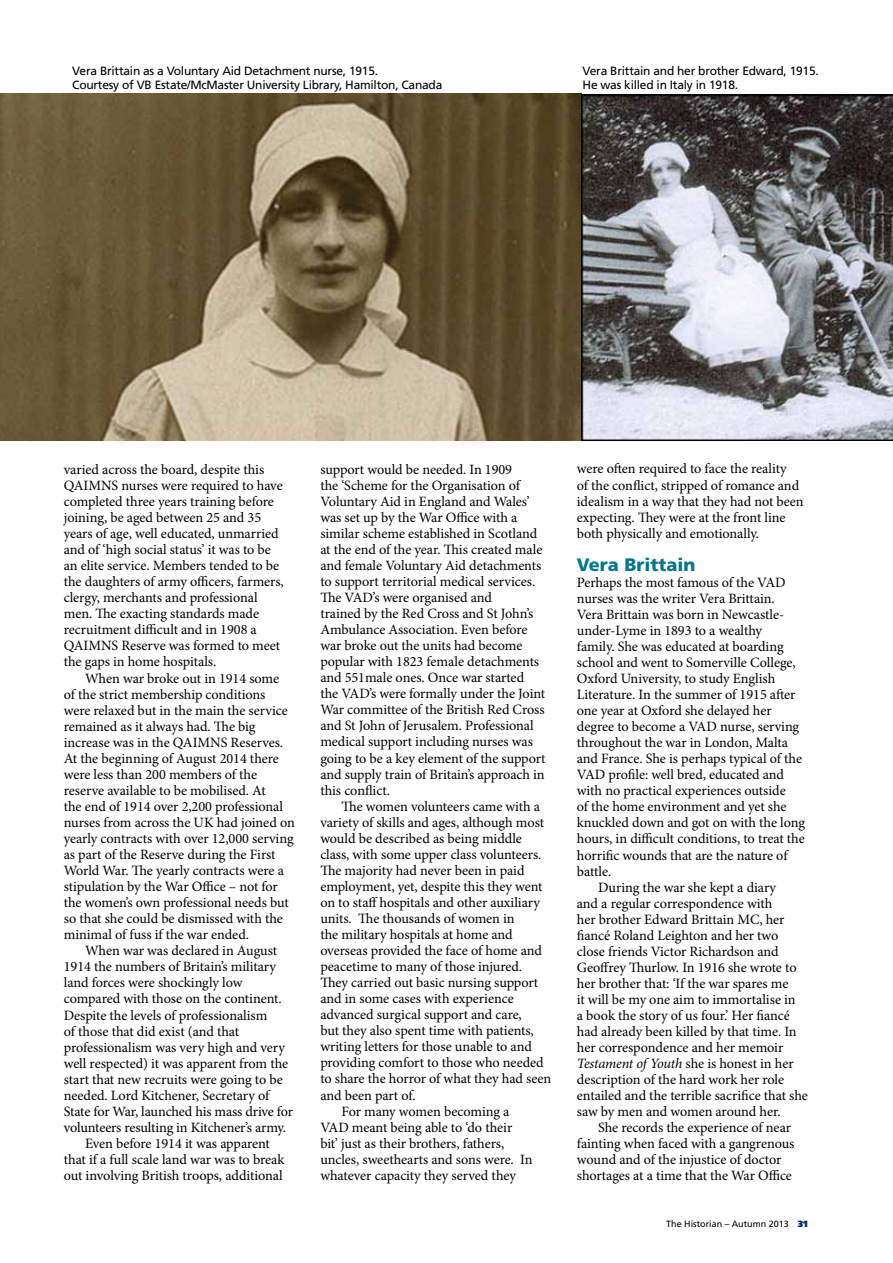
<style>
.page{position:relative;width:893px;height:1263px;background:#fff}
.page>*{position:absolute;margin:0;border:0;box-sizing:border-box;transform-origin:0 0}
.t1{font:900 18px "Frutiger LT Std";color:#00788a}
.t2{font:14.25px/16px "Minion Pro";letter-spacing:-.005em;color:#000}
.t3{font:italic 14.25px "Minion Pro";letter-spacing:-.015em;color:#000}
.t4{font:12px/14.4px "Frutiger LT Std";letter-spacing:-.02em;color:#000}
.t5{font:9px "Frutiger LT Std";color:#000}
.s1{font-style:normal}
.s2{font-weight:900;color:#002b5c}
</style>
<div class="page">
<img style="left:0;top:94px;width:893px;height:347px">
<p class="t4" style="left:72px;top:63px;width:372px">Vera Brittain as a Voluntary Aid Detachment nurse, 1915.<br>Courtesy of VB Estate/McMaster University Library, Hamilton, Canada</p>
<p class="t4" style="left:583px;top:63px;width:238px">Vera Brittain and her brother Edward, 1915.<br>He was killed in Italy in 1918.</p>
<p class="t2" style="left:64px;top:461px;width:222px">varied across the board, despite this QAIMNS nurses were required to have completed three years training before joining, be aged between 25 and 35 years of age, well educated, unmarried and of ‘high social status’ it was to be an elite service. Members tended to be the daughters of army officers, farmers, clergy, merchants and professional men. The exacting standards made recruitment difficult and in 1908 a QAIMNS Reserve was formed to meet the gaps in home hospitals.</p>
<p class="t2" style="left:64px;top:670px;width:233px;text-indent:21px">When war broke out in 1914 some<br>of the strict membership conditions were relaxed but in the main the service remained as it always had. The big increase was in the QAIMNS Reserves.<br>At the beginning of August 2014 there were less than 200 members of the reserve available to be mobilised. At<br>the end of 1914 over 2,200 professional nurses from across the UK had joined on yearly contracts with over 12,000 serving as part of the Reserve during the First World War. The yearly contracts were a stipulation by the War Office – not for the women’s own professional needs but so that she could be dismissed with the minimal of fuss if the war ended.</p>
<p class="t2" style="left:85px;top:943px;width:194px">When war was declared in August</p>
<p class="t2" style="left:64px;top:959px;width:214px">1914 the numbers of Britain’s military</p>
<p class="t2" style="left:64px;top:975px;width:180px">land forces were shockingly low</p>
<p class="t2" style="left:64px;top:991px;width:219px">compared with those on the continent.</p>
<p class="t2" style="left:64px;top:1007px;width:205px">Despite the levels of professionalism</p>
<p class="t2" style="left:64px;top:1023px;width:177px">of those that did exist (and that</p>
<p class="t2" style="left:64px;top:1039px;width:223px">professionalism was very high and very</p>
<p class="t2" style="left:64px;top:1055px;width:226px">well respected) it was apparent from the</p>
<p class="t2" style="left:64px;top:1071px;width:221px">start that new recruits were going to be</p>
<p class="t2" style="left:64px;top:1087px;width:207px">needed. Lord Kitchener, Secretary of</p>
<p class="t2" style="left:64px;top:1103px;width:231px">State for War, launched his mass drive for</p>
<p class="t2" style="left:64px;top:1119px;width:224px">volunteers resulting in Kitchener’s army.</p>
<p class="t2" style="left:85px;top:1135px;width:186px">Even before 1914 it was apparent</p>
<p class="t2" style="left:64px;top:1151px;width:222px">that if a full scale land war was to break</p>
<p class="t2" style="left:64px;top:1167px;width:221px">out involving British troops, additional</p>
<p class="t2" style="left:320px;top:461px;width:227px">support would be needed. In 1909<br>the ‘Scheme for the Organisation of Voluntary Aid in England and Wales’ was set up by the War Office with a similar scheme established in Scotland at the end of the year. This created male and female Voluntary Aid detachments to support territorial medical services.<br>The VAD’s were organised and<br>trained by the Red Cross and St John’s Ambulance Association. Even before war broke out the units had become popular with 1823 female detachments and 551male ones. Once war started the VAD’s were formally under the Joint War committee of the British Red Cross and St John of Jerusalem. Professional medical support including nurses was going to be a key element of the support and supply train of Britain’s approach in this conflict.</p>
<p class="t2" style="left:342px;top:798px;width:200px">The women volunteers came with a</p>
<p class="t2" style="left:320px;top:814px;width:225px">variety of skills and ages, although most</p>
<p class="t2" style="left:320px;top:830px;width:203px">would be described as being middle</p>
<p class="t2" style="left:320px;top:846px;width:223px">class, with some upper class volunteers.</p>
<p class="t2" style="left:320px;top:862px;width:206px">The majority had never been in paid</p>
<p class="t2" style="left:320px;top:878px;width:224px">employment, yet, despite this they went</p>
<p class="t2" style="left:320px;top:894px;width:221px">on to staff hospitals and other auxiliary</p>
<p class="t2" style="left:320px;top:910px;width:196px">units. The thousands of women in</p>
<p class="t2" style="left:320px;top:926px;width:194px">the military hospitals at home and</p>
<p class="t2" style="left:320px;top:942px;width:223px">overseas provided the face of home and</p>
<p class="t2" style="left:320px;top:959px;width:203px">peacetime to many of those injured.</p>
<p class="t2" style="left:320px;top:975px;width:219px">They carried out basic nursing support</p>
<p class="t2" style="left:320px;top:991px;width:195px">and in some cases with experience</p>
<p class="t2" style="left:320px;top:1007px;width:203px">advanced surgical support and care,</p>
<p class="t2" style="left:320px;top:1023px;width:215px">but they also spent time with patients,</p>
<p class="t2" style="left:320px;top:1039px;width:213px">writing letters for those unable to and</p>
<p class="t2" style="left:320px;top:1055px;width:225px">providing comfort to those who needed</p>
<p class="t2" style="left:320px;top:1071px;width:233px">to share the horror of what they had seen</p>
<p class="t2" style="left:320px;top:1087px;width:97px">and been part of.</p>
<p class="t2" style="left:342px;top:1103px;width:169px">For many women becoming a</p>
<p class="t2" style="left:320px;top:1119px;width:193px">VAD meant being able to ‘do their</p>
<p class="t2" style="left:320px;top:1135px;width:186px">bit’ just as their brothers, fathers,</p>
<p class="t2" style="left:320px;top:1151px;width:214px">uncles, sweethearts and sons were. In</p>
<p class="t2" style="left:320px;top:1167px;width:197px">whatever capacity they served they</p>
<p class="t2" style="left:577px;top:461px;width:228px">were often required to face the reality<br>of the conflict, stripped of romance and idealism in a way that they had not been expecting. They were at the front line both physically and emotionally.</p>
<p class="t1" style="left:577px;top:553px;width:120px">Vera Brittain</p>
<p class="t2" style="left:577px;top:574px;width:210px">Perhaps the most famous of the VAD</p>
<p class="t2" style="left:577px;top:590px;width:199px">nurses was the writer Vera Brittain.</p>
<p class="t2" style="left:577px;top:606px;width:209px">Vera Brittain was born in Newcastle-</p>
<p class="t2" style="left:577px;top:622px;width:187px">under-Lyme in 1893 to a wealthy</p>
<p class="t2" style="left:577px;top:638px;width:208px">family. She was educated at boarding</p>
<p class="t2" style="left:577px;top:654px;width:220px">school and went to Somerville College,</p>
<p class="t2" style="left:577px;top:670px;width:200px">Oxford University, to study English</p>
<p class="t2" style="left:577px;top:686px;width:220px">Literature. In the summer of 1915 after</p>
<p class="t2" style="left:577px;top:702px;width:196px">one year at Oxford she delayed her</p>
<p class="t2" style="left:577px;top:719px;width:224px">degree to become a VAD nurse, serving</p>
<p class="t2" style="left:577px;top:735px;width:213px">throughout the war in London, Malta</p>
<p class="t2" style="left:577px;top:751px;width:227px">and France. She is perhaps typical of the</p>
<p class="t2" style="left:577px;top:767px;width:209px">VAD profile: well bred, educated and</p>
<p class="t2" style="left:577px;top:783px;width:210px">with no practical experiences outside</p>
<p class="t2" style="left:577px;top:799px;width:211px">of the home environment and yet she</p>
<p class="t2" style="left:577px;top:815px;width:230px">knuckled down and got on with the long</p>
<p class="t2" style="left:577px;top:831px;width:229px">hours, in difficult conditions, to treat the</p>
<p class="t2" style="left:577px;top:847px;width:212px">horrific wounds that are the nature of</p>
<p class="t2" style="left:577px;top:863px;width:36px">battle.</p>
<p class="t2" style="left:598px;top:879px;width:180px">During the war she kept a diary</p>
<p class="t2" style="left:577px;top:895px;width:197px">and a regular correspondence with</p>
<p class="t2" style="left:577px;top:911px;width:209px">her brother Edward Brittain MC, her</p>
<p class="t2" style="left:577px;top:927px;width:203px">fiancé Roland Leighton and her two</p>
<p class="t2" style="left:577px;top:943px;width:203px">close friends Victor Richardson and</p>
<p class="t2" style="left:577px;top:959px;width:221px">Geoffrey Thurlow. In 1916 she wrote to</p>
<p class="t2" style="left:577px;top:975px;width:213px">her brother that: ‘If the war spares me</p>
<p class="t2" style="left:577px;top:991px;width:220px">it will be my one aim to immortalise in</p>
<p class="t2" style="left:577px;top:1007px;width:214px">a book the story of us four.’ Her fiancé</p>
<p class="t2" style="left:577px;top:1023px;width:221px">had already been killed by that time. In</p>
<p class="t2" style="left:577px;top:1039px;width:208px">her correspondence and her memoir</p>
<p class="t3" style="left:577px;top:1054px;width:218px">Testament of Youth <span class="s1">she is honest in her</span></p>
<p class="t2" style="left:577px;top:1072px;width:209px">description of the hard work her role</p>
<p class="t2" style="left:577px;top:1088px;width:232px">entailed and the terrible sacrifice that she</p>
<p class="t2" style="left:577px;top:1104px;width:205px">saw by men and women around her.</p>
<p class="t2" style="left:598px;top:1120px;width:194px">She records the experience of near</p>
<p class="t2" style="left:577px;top:1136px;width:219px">fainting when faced with a gangrenous</p>
<p class="t2" style="left:577px;top:1152px;width:206px">wound and of the injustice of doctor</p>
<p class="t2" style="left:577px;top:1168px;width:217px">shortages at a time that the War Office</p>
<p class="t5" style="left:666px;top:1218px;width:143px">The Historian – Autumn 2013 <span class="s2">31</span></p>
</div>
